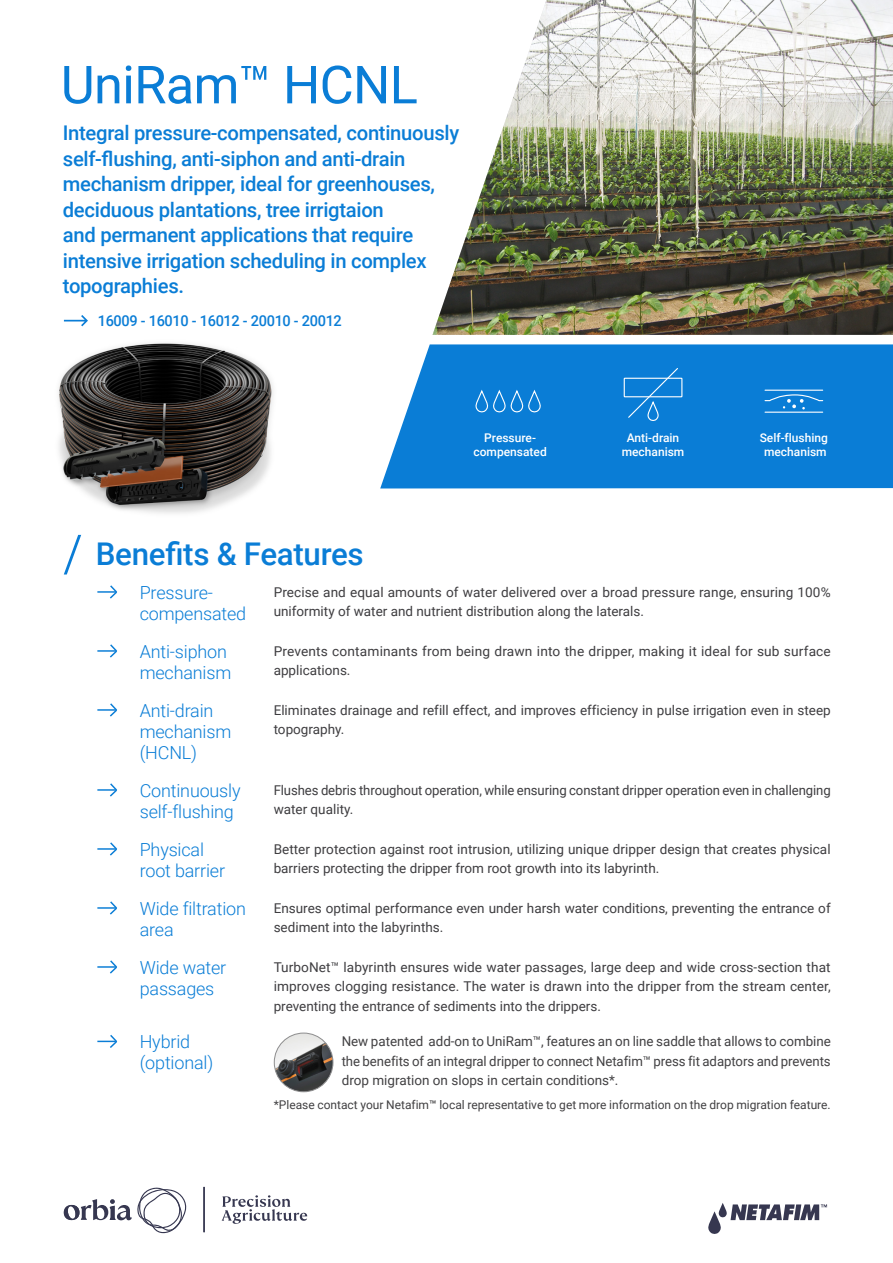
<style>
.page{position:relative;width:893px;height:1263px;background:#fff}
.page>*{position:absolute;margin:0;border:0;box-sizing:border-box;transform-origin:0 0}
.t1{font:52.5px "Roboto";letter-spacing:-.015em;color:#0a7dd6}
.t2{font:500 31.35px "Roboto";letter-spacing:-.01em;color:#0a7dd6}
.t3{font:500 20.25px/25.5px "Roboto";letter-spacing:-.015em;color:#0a7dd6}
.t4{font:300 18px/21px "Roboto";letter-spacing:-.01em;color:#0a7dd6}
.t5{font:500 15px "Roboto";letter-spacing:-.02em;color:#0a7dd6}
.t6{font:13.5px/19.5px "Roboto";color:#3e3d40}
.t7{font:13.5px/19.5px "Roboto";color:#414042;text-align:justify}
.t8{font:12px "Roboto";color:#414042}
.t9{font:500 12px/13.5px "Roboto";color:#fff;text-align:center}
.s1{font-weight:500}
</style>
<div class="page">
<div style="left:380px;top:344px;width:513px;height:144px;background:#0a7dd6"></div>
<svg style="left:63px;top:534px;width:18px;height:41px"></svg>
<svg style="left:708px;top:1203px;width:119px;height:31px"></svg>
<svg style="left:222px;top:1195px;width:85px;height:29px"></svg>
<svg style="left:64px;top:1187px;width:123px;height:46px"></svg>
<hr style="left:203px;top:1187px;width:2px;height:45px;background:#363750">
<img style="left:58px;top:343px;width:215px;height:171px">
<svg style="left:64px;top:315px;width:24px;height:11px"></svg>
<img style="left:432px;top:0;width:461px;height:335px">
<svg style="left:97px;top:585px;width:20px;height:14px"></svg>
<svg style="left:97px;top:644px;width:20px;height:14px"></svg>
<svg style="left:97px;top:703px;width:20px;height:14px"></svg>
<svg style="left:97px;top:783px;width:20px;height:14px"></svg>
<svg style="left:97px;top:842px;width:20px;height:14px"></svg>
<svg style="left:97px;top:901px;width:20px;height:14px"></svg>
<svg style="left:97px;top:960px;width:20px;height:14px"></svg>
<svg style="left:97px;top:1035px;width:21px;height:13px"></svg>
<svg style="left:474px;top:390px;width:67px;height:23px;background:#2d90db"></svg>
<svg style="left:764px;top:394px;width:60px;height:15px"></svg>
<hr style="left:765px;top:390px;width:58px;height:1px;background:#fff">
<hr style="left:765px;top:412px;width:58px;height:1px;background:#fff">
<svg style="left:623px;top:367px;width:60px;height:55px;background:#1f88d9"></svg>
<img style="left:274px;top:1033px;width:59px;height:59px;border-radius:29px">
<div style="left:274px;top:1033px;width:59px;height:59px;border:1px solid #8d8d8e;border-radius:50%"></div>
<h1 class="t1" style="left:61px;top:48px;width:359px">UniRam™ HCNL</h1>
<p class="t3" style="left:63px;top:119px;width:398px">Integral pressure-compensated, continuously self-flushing, anti-siphon and anti-drain mechanism dripper, ideal for greenhouses, deciduous plantations, tree irrigtaion<br>and permanent applications that require intensive irrigation scheduling in complex topographies.</p>
<p class="t5" style="left:98px;top:310px;width:246px">16009 - 16010 - 16012 - 20010 - 20012</p>
<h2 class="t2" style="left:96px;top:532px;width:269px">Benefits &amp; Features</h2>
<p class="t9" style="left:473px;top:431px;width:75px">Pressure&shy;compensated</p>
<p class="t9" style="left:622px;top:431px;width:64px">Anti-drain mechanism</p>
<p class="t9" style="left:760px;top:431px;width:70px">Self-flushing mechanism</p>
<h3 class="t4" style="left:140px;top:581px;width:108px">Pressure&shy;compensated</h3>
<p class="t6" style="left:274px;top:582px;width:558px">Precise and equal amounts of water delivered over a broad pressure range, ensuring 100% uniformity of water and nutrient distribution along the laterals.</p>
<h3 class="t4" style="left:140px;top:640px;width:93px">Anti-siphon mechanism</h3>
<p class="t6" style="left:274px;top:641px;width:559px">Prevents contaminants from being drawn into the dripper, making it ideal for sub surface applications.</p>
<h3 class="t4" style="left:140px;top:699px;width:93px">Anti-drain mechanism (HCNL)</h3>
<p class="t6" style="left:274px;top:700px;width:559px">Eliminates drainage and refill effect, and improves efficiency in pulse irrigation even in steep topography.</p>
<h3 class="t4" style="left:140px;top:779px;width:102px">Continuously self-flushing</h3>
<p class="t6" style="left:274px;top:780px;width:559px">Flushes debris throughout operation, while ensuring constant dripper operation even in challenging water quality.</p>
<h3 class="t4" style="left:140px;top:838px;width:87px">Physical root barrier</h3>
<p class="t6" style="left:274px;top:839px;width:558px">Better protection against root intrusion, utilizing unique dripper design that creates physical barriers protecting the dripper from root growth into its labyrinth.</p>
<h3 class="t4" style="left:140px;top:897px;width:108px">Wide filtration area</h3>
<p class="t6" style="left:274px;top:898px;width:558px">Ensures optimal performance even under harsh water conditions, preventing the entrance of sediment into the labyrinths.</p>
<h3 class="t4" style="left:140px;top:956px;width:88px">Wide water passages</h3>
<p class="t6" style="left:274px;top:957px;width:559px;text-align:justify">TurboNet™ labyrinth ensures wide water passages, large deep and wide cross-section that improves clogging resistance. The water is drawn into the dripper from the stream center, preventing the entrance of sediments into the drippers.</p>
<h3 class="t4" style="left:140px;top:1031px;width:75px">Hybrid (optional)</h3>
<p class="t7" style="left:342px;top:1031px;width:491px">New patented add-on to UniRam™, features an on line saddle that allows to combine the benefits of an integral dripper to connect Netafim™ press fit adaptors and prevents drop migration on slops in certain conditions*.</p>
<p class="t8" style="left:274px;top:1096px;width:559px">*Please contact your Netafim<span class="s1">™</span> local representative to get more information on the drop migration feature.</p>
</div>
